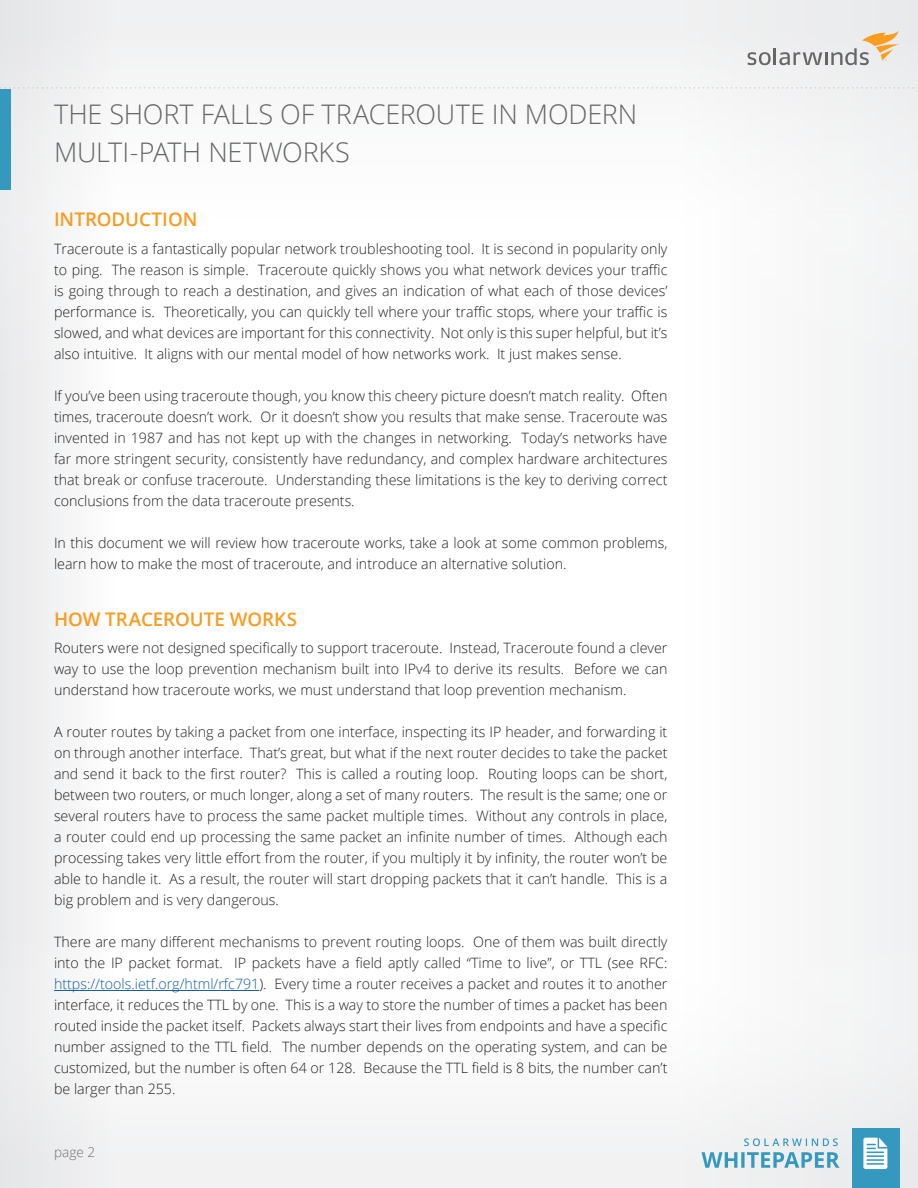
<style>
.page{position:relative;width:918px;height:1188px;background:#fff}
.page>*{position:absolute;margin:0;border:0;box-sizing:border-box;transform-origin:0 0}
.Main_Headline{font:300 27px/37.5px "Open Sans";letter-spacing:-.005em;color:#656666}
.Section_Headline{font:600 18.75px "Open Sans";letter-spacing:-.005em;color:#f89c1f}
.t1{font:300 14.25px/21px "Open Sans";color:#231f20;text-align:justify}
.t2{font:300 13.5px "Open Sans";color:#717074}
.s1{color:#175d9e}
</style>
<div class="page">
<div style="left:0;top:0;width:918px;height:1188px;background:linear-gradient(to bottom,#f9f9fa,#fafafa)"></div>
<div style="left:852px;top:1128px;width:48px;height:60px;background:#3599bf"></div>
<svg style="left:701px;top:1152px;width:139px;height:16px"></svg>
<svg style="left:744px;top:1138px;width:94px;height:8px"></svg>
<svg style="left:863px;top:1138px;width:24px;height:31px"></svg>
<svg style="left:748px;top:31px;width:151px;height:34px;background:#dcd6cd"></svg>
<svg style="left:0;top:87px;width:918px;height:2px"></svg>
<hr style="left:54px;top:990px;width:205px;height:1px;background:#175d9e">
<div style="left:0;top:89px;width:11px;height:101px;background:#3599bf"></div>
<p class="Main_Headline" style="left:54px;top:95px;width:585px">THE SHORT FALLS OF TRACEROUTE IN MODERN<br>MULTI-PATH NETWORKS</p>
<p class="Section_Headline" style="left:54px;top:206px;width:145px">INTRODUCTION</p>
<p class="t1" style="left:54px;top:238px;width:615px">Traceroute is a fantastically popular network troubleshooting tool. It is second in popularity only to ping. The reason is simple. Traceroute quickly shows you what network devices your traffic is going through to reach a destination, and gives an indication of what each of those devices’ performance is. Theoretically, you can quickly tell where your traffic stops, where your traffic is slowed, and what devices are important for this connectivity. Not only is this super helpful, but it’s also intuitive. It aligns with our mental model of how networks work. It just makes sense.</p>
<p class="t1" style="left:54px;top:385px;width:615px">If you’ve been using traceroute though, you know this cheery picture doesn’t match reality. Often times, traceroute doesn’t work. Or it doesn’t show you results that make sense. Traceroute was invented in 1987 and has not kept up with the changes in networking. Today’s networks have far more stringent security, consistently have redundancy, and complex hardware architectures that break or confuse traceroute. Understanding these limitations is the key to deriving correct conclusions from the data traceroute presents.</p>
<p class="t1" style="left:54px;top:532px;width:615px">In this document we will review how traceroute works, take a look at some common problems, learn how to make the most of traceroute, and introduce an alternative solution.</p>
<p class="Section_Headline" style="left:54px;top:606px;width:245px">HOW TRACEROUTE WORKS</p>
<p class="t1" style="left:54px;top:637px;width:615px">Routers were not designed specifically to support traceroute. Instead, Traceroute found a clever way to use the loop prevention mechanism built into IPv4 to derive its results. Before we can understand how traceroute works, we must understand that loop prevention mechanism.</p>
<p class="t1" style="left:54px;top:721px;width:615px">A router routes by taking a packet from one interface, inspecting its IP header, and forwarding it on through another interface. That’s great, but what if the next router decides to take the packet and send it back to the first router? This is called a routing loop. Routing loops can be short, between two routers, or much longer, along a set of many routers. The result is the same; one or several routers have to process the same packet multiple times. Without any controls in place, a router could end up processing the same packet an infinite number of times. Although each processing takes very little effort from the router, if you multiply it by infinity, the router won’t be able to handle it. As a result, the router will start dropping packets that it can’t handle. This is a big problem and is very dangerous.</p>
<p class="t1" style="left:54px;top:931px;width:615px">There are many different mechanisms to prevent routing loops. One of them was built directly into the IP packet format. IP packets have a field aptly called “Time to live”, or TTL (see RFC: <span class="s1">https://tools.ietf.org/html/rfc791</span>). Every time a router receives a packet and routes it to another interface, it reduces the TTL by one. This is a way to store the number of times a packet has been routed inside the packet itself. Packets always start their lives from endpoints and have a specific number assigned to the TTL field. The number depends on the operating system, and can be customized, but the number is often 64 or 128. Because the TTL field is 8 bits, the number can’t be larger than 255.</p>
<p class="t2" style="left:54px;top:1143px;width:43px">page 2</p>
</div>
